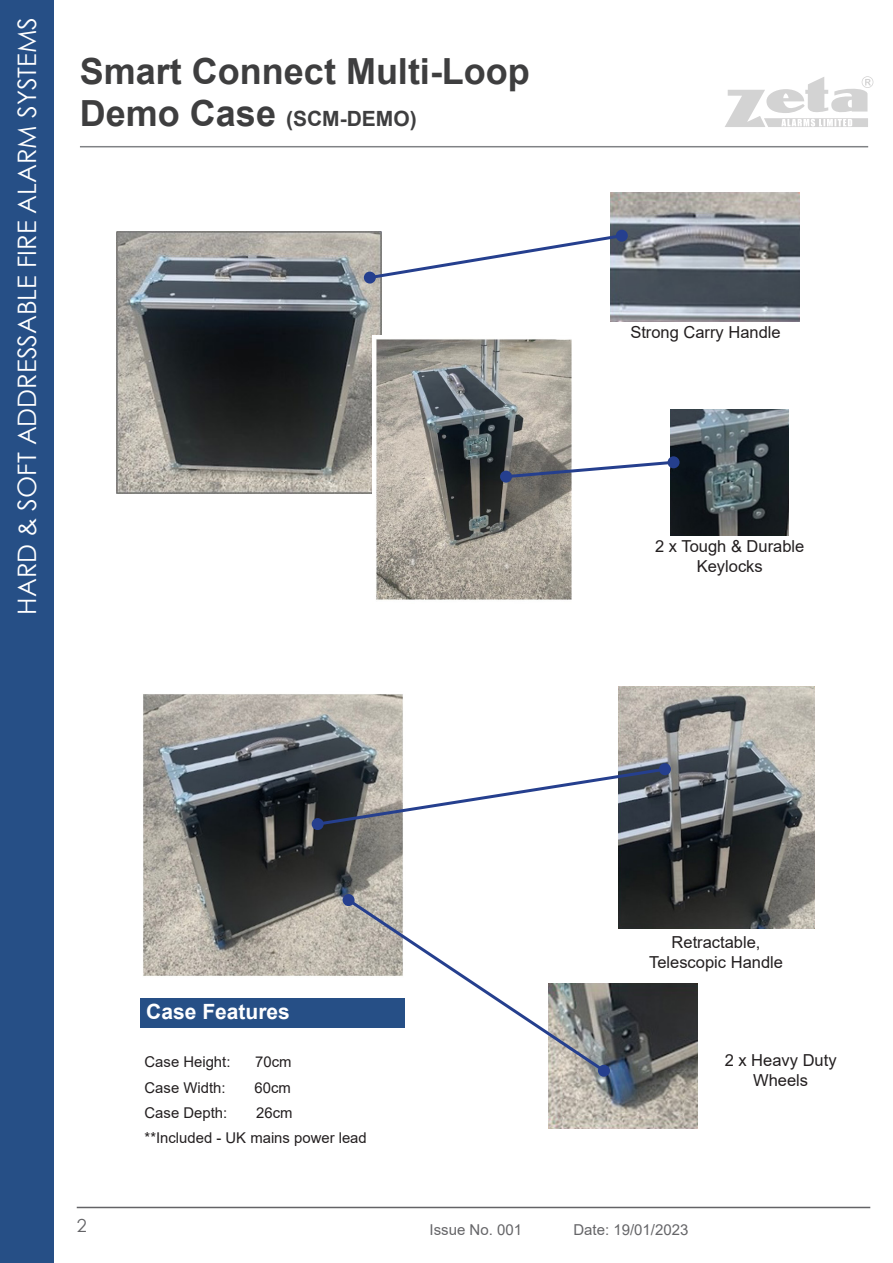
<style>
.page{position:relative;width:893px;height:1263px;background:#fff}
.page>*{position:absolute;margin:0;border:0;box-sizing:border-box;transform-origin:0 0}
.t1{font:700 36px "Arial";color:#3e3e3f}
.t2{font:25.5px "Century Gothic";color:#fff}
.t3{font:700 21px "Arial";color:#3e3e3f}
.t4{font:700 21px "Arial";color:#fff}
.t5{font:18px "Century Gothic";color:#636366}
.t6{font:16.5px/19.8px "Arial";color:#231f20;text-align:center}
.t7{font:15px "Arial";color:#656568}
.Bullet{font:14.85px "Arial";color:#231f20}
.s1{font-size:36px}
</style>
<div class="page">
<div style="left:0;top:0;width:54px;height:1263px;background:#264f86"></div>
<hr style="left:80px;top:146px;width:788px;height:1px;background:#808285">
<hr style="left:77px;top:1207px;width:793px;height:1px;background:#636366">
<svg style="left:725px;top:76px;width:148px;height:51px"></svg>
<img style="left:116px;top:231px;width:265px;height:262px">
<img style="left:373px;top:336px;width:199px;height:264px">
<img style="left:611px;top:193px;width:188px;height:128px">
<img style="left:671px;top:409px;width:118px;height:127px">
<img style="left:143px;top:694px;width:260px;height:282px">
<img style="left:618px;top:686px;width:196px;height:242px">
<img style="left:549px;top:984px;width:148px;height:144px">
<svg style="left:366px;top:232px;width:259px;height:49px"></svg>
<div style="left:616px;top:230px;width:12px;height:12px;background:#253f8e;border-radius:50%"></div>
<div style="left:364px;top:272px;width:12px;height:12px;background:#253f8e;border-radius:50%"></div>
<svg style="left:503px;top:459px;width:174px;height:21px"></svg>
<div style="left:500px;top:471px;width:12px;height:12px;background:#253f8e;border-radius:50%"></div>
<div style="left:668px;top:456px;width:12px;height:12px;background:#253f8e;border-radius:50%"></div>
<svg style="left:314px;top:766px;width:354px;height:61px"></svg>
<div style="left:312px;top:818px;width:12px;height:12px;background:#253f8e;border-radius:50%"></div>
<div style="left:659px;top:763px;width:12px;height:12px;background:#253f8e;border-radius:50%"></div>
<svg style="left:344px;top:896px;width:264px;height:179px"></svg>
<div style="left:343px;top:894px;width:12px;height:12px;background:#253f8e;border-radius:50%"></div>
<div style="left:598px;top:1065px;width:12px;height:12px;background:#253f8e;border-radius:50%"></div>
<div style="left:140px;top:998px;width:265px;height:29px;background:#264f86"></div>
<h2 class="t2" style="left:9px;top:615px;width:599px;rotate:-90deg">HARD &amp; SOFT ADDRESSABLE FIRE ALARM SYSTEMS</h2>
<h1 class="t1" style="left:80px;top:46px;width:452px">Smart Connect Multi-Loop</h1>
<p class="t3" style="left:80px;top:104px;width:338px"><span class="s1">Demo Case</span> (SCM-DEMO)</p>
<p class="t6" style="left:630px;top:322px;width:152px">Strong Carry Handle</p>
<p class="t6" style="left:655px;top:536px;width:151px">2 x Tough &amp; Durable<br>Keylocks</p>
<p class="t5" style="left:77px;top:1212px;width:11px">2</p>
<p class="t4" style="left:146px;top:997px;width:145px">Case Features</p>
<p class="Bullet" style="left:145px;top:1052px;width:87px">Case Height:</p>
<p class="Bullet" style="left:255px;top:1052px;width:38px">70cm</p>
<p class="Bullet" style="left:145px;top:1077px;width:82px">Case Width:</p>
<p class="Bullet" style="left:254px;top:1077px;width:38px">60cm</p>
<p class="Bullet" style="left:145px;top:1102px;width:84px">Case Depth:</p>
<p class="Bullet" style="left:256px;top:1102px;width:38px">26cm</p>
<p class="Bullet" style="left:145px;top:1127px;width:224px">**Included - UK mains power lead</p>
<p class="t6" style="left:649px;top:932px;width:135px">Retractable,<br>Telescopic Handle</p>
<p class="t6" style="left:725px;top:1050px;width:113px">2 x Heavy Duty<br>Wheels</p>
<p class="t7" style="left:430px;top:1219px;width:94px">Issue No. 001</p>
<p class="t7" style="left:573px;top:1219px;width:117px">Date: 19/01/2023</p>
</div>
